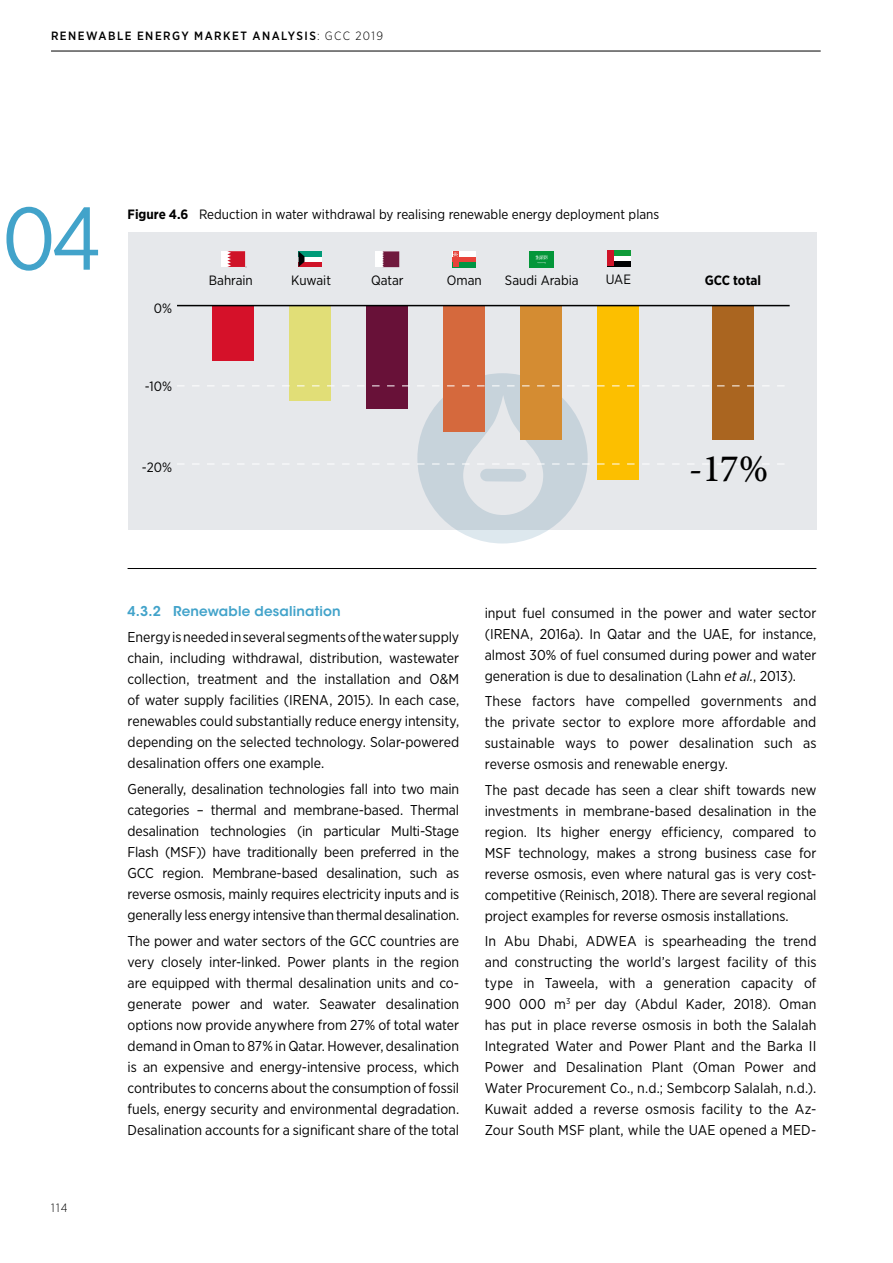
<style>
.page{position:relative;width:893px;height:1263px;background:#fff}
.page>*{position:absolute;margin:0;border:0;box-sizing:border-box;transform-origin:0 0}
.t1{font:88.5px "Gotham Narrow";color:#42a3ca}
.t2{font:500 39px "Minion Pro";color:#000}
.t3{font:14.25px/21.1px "Gotham Narrow";color:#000;text-align:justify}
.t4{font:13.5px "Gotham Narrow";color:#000}
.t5{font:600 13.5px "ITC Avant Garde Std";letter-spacing:.015em;color:#42a3ca}
.t6{font:700 13.5px "Gotham Narrow";color:#000}
.t7{font:500 12px "Gotham Narrow";letter-spacing:.12em;color:#000}
.t8{font:300 12px "Gotham Narrow";color:#000}
.s1{font-weight:300}
.s2{font-weight:700}
.s3{font-style:italic}
</style>
<div class="page">
<hr style="left:51px;top:51px;width:770px;height:1px;background:#000">
<div style="left:128px;top:233px;width:688px;height:297px;background:#e6e8eb"></div>
<svg style="left:417px;top:373px;width:171px;height:170px;background:#ccd8df"></svg>
<div style="left:212px;top:305px;width:42px;height:56px;background:#d51129"></div>
<div style="left:289px;top:305px;width:42px;height:96px;background:#e1de77"></div>
<div style="left:366px;top:305px;width:42px;height:104px;background:#681138"></div>
<div style="left:443px;top:305px;width:42px;height:127px;background:#d5693d"></div>
<div style="left:520px;top:305px;width:42px;height:135px;background:#d48c32"></div>
<div style="left:597px;top:305px;width:42px;height:175px;background:#fcbf00"></div>
<div style="left:712px;top:305px;width:42px;height:135px;background:#aa6520"></div>
<svg style="left:177px;top:385px;width:607px;height:1px"></svg>
<svg style="left:177px;top:395px;width:607px;height:120px"></svg>
<div style="left:529px;top:251px;width:24px;height:16px;background:#039639"></div>
<svg style="left:535px;top:255px;width:12px;height:8px"></svg>
<div style="left:453px;top:262px;width:23px;height:5px;background:#009543"></div>
<div style="left:453px;top:257px;width:23px;height:5px;background:#e8433a"></div>
<div style="left:453px;top:251px;width:23px;height:6px;background:#fff"></div>
<div style="left:453px;top:251px;width:6px;height:16px;background:#e8433a"></div>
<svg style="left:453px;top:252px;width:5px;height:5px"></svg>
<div style="left:376px;top:251px;width:23px;height:16px;background:#fff"></div>
<svg style="left:382px;top:251px;width:17px;height:16px"></svg>
<div style="left:607px;top:261px;width:23px;height:5px;background:#010203"></div>
<div style="left:607px;top:256px;width:23px;height:5px;background:#fff"></div>
<div style="left:607px;top:250px;width:23px;height:6px;background:#109b39"></div>
<div style="left:607px;top:250px;width:6px;height:16px;background:#cf1328"></div>
<div style="left:298px;top:262px;width:24px;height:5px;background:#cf1328"></div>
<div style="left:298px;top:256px;width:24px;height:6px;background:#fff"></div>
<div style="left:298px;top:251px;width:24px;height:5px;background:#009a78"></div>
<svg style="left:298px;top:251px;width:6px;height:16px"></svg>
<div style="left:221px;top:251px;width:24px;height:16px;background:#fff"></div>
<svg style="left:227px;top:251px;width:18px;height:16px"></svg>
<hr style="left:177px;top:305px;width:613px;height:1px;background:#000">
<hr style="left:128px;top:568px;width:688px;height:1px;background:#000">
<p class="t7" style="left:51px;top:29px;width:334px">RENEWABLE ENERGY MARKET ANALYSIS<span class="s1">: GCC 2019</span></p>
<h1 class="t1" style="left:2px;top:184px;width:102px">04</h1>
<p class="t4" style="left:128px;top:206px;width:533px"><span class="s2">Figure 4.6</span> Reduction in water withdrawal by realising renewable energy deployment plans</p>
<p class="t4" style="left:154px;top:300px;width:20px">0%</p>
<p class="t4" style="left:145px;top:378px;width:29px">-10%</p>
<p class="t4" style="left:142px;top:459px;width:32px">-20%</p>
<p class="t4" style="left:209px;top:272px;width:46px">Bahrain</p>
<p class="t4" style="left:291px;top:272px;width:41px">Kuwait</p>
<p class="t4" style="left:371px;top:272px;width:34px">Qatar</p>
<p class="t4" style="left:447px;top:272px;width:36px">Oman</p>
<p class="t4" style="left:606px;top:271px;width:27px">UAE</p>
<p class="t4" style="left:505px;top:272px;width:75px">Saudi Arabia</p>
<p class="t6" style="left:705px;top:272px;width:58px">GCC total</p>
<h2 class="t2" style="left:689px;top:442px;width:81px">-17%</h2>
<p class="t8" style="left:51px;top:1200px;width:18px">114</p>
<p class="t5" style="left:128px;top:603px;width:215px">4.3.2 Renewable desalination</p>
<p class="t3" style="left:128px;top:626px;width:333px">Energy is needed in several segments of the water supply chain, including withdrawal, distribution, wastewater collection, treatment and the installation and O&amp;M of water supply facilities (IRENA, 2015). In each case, renewables could substantially reduce energy intensity, depending on the selected technology. Solar-powered desalination offers one example.</p>
<p class="t3" style="left:128px;top:778px;width:333px">Generally, desalination technologies fall into two main categories – thermal and membrane-based. Thermal desalination technologies (in particular Multi-Stage Flash (MSF)) have traditionally been preferred in the GCC region. Membrane-based desalination, such as reverse osmosis, mainly requires electricity inputs and is generally less energy intensive than thermal desalination.</p>
<p class="t3" style="left:128px;top:930px;width:333px">The power and water sectors of the GCC countries are very closely inter-linked. Power plants in the region are equipped with thermal desalination units and co&shy;generate power and water. Seawater desalination options now provide anywhere from 27% of total water demand in Oman to 87% in Qatar. However, desalination is an expensive and energy-intensive process, which contributes to concerns about the consumption of fossil fuels, energy security and environmental degradation.<br>Desalination accounts for a significant share of the total</p>
<p class="t3" style="left:485px;top:602px;width:333px">input fuel consumed in the power and water sector (IRENA, 2016a). In Qatar and the UAE, for instance, almost 30% of fuel consumed during power and water generation is due to desalination (Lahn <span class="s3">et al.</span>, 2013).</p>
<p class="t3" style="left:485px;top:690px;width:333px">These factors have compelled governments and the private sector to explore more affordable and sustainable ways to power desalination such as reverse osmosis and renewable energy.</p>
<p class="t3" style="left:485px;top:779px;width:333px">The past decade has seen a clear shift towards new investments in membrane-based desalination in the region. Its higher energy efficiency, compared to MSF technology, makes a strong business case for reverse osmosis, even where natural gas is very cost&shy;competitive (Reinisch, 2018). There are several regional project examples for reverse osmosis installations.</p>
<p class="t3" style="left:485px;top:930px;width:333px">In Abu Dhabi, ADWEA is spearheading the trend and constructing the world’s largest facility of this type in Taweela, with a generation capacity of 900 000 m<sup>3</sup> per day (Abdul Kader, 2018). Oman has put in place reverse osmosis in both the Salalah Integrated Water and Power Plant and the Barka II Power and Desalination Plant (Oman Power and Water Procurement Co., n.d.; Sembcorp Salalah, n.d.).<br>Kuwait added a reverse osmosis facility to the Az-Zour South MSF plant, while the UAE opened a MED-</p>
</div>
